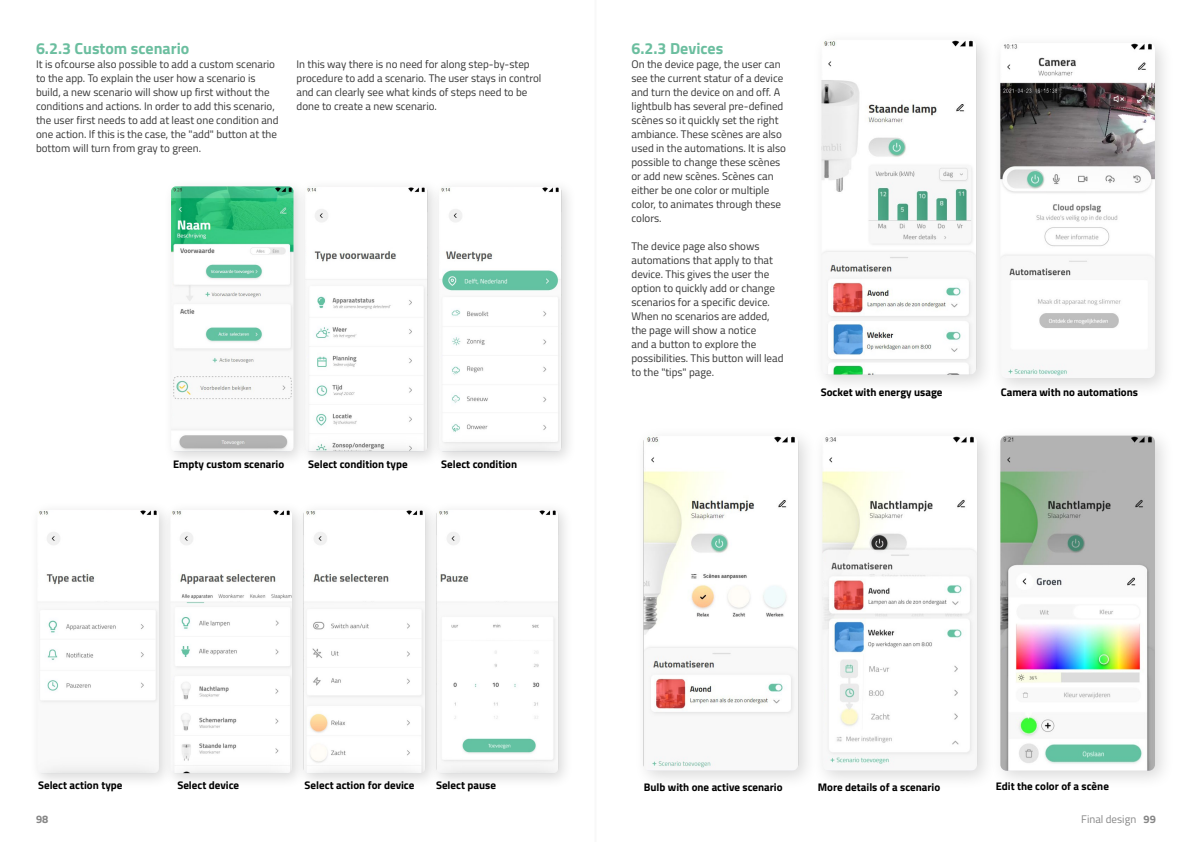
<style>
.page{position:relative;width:1191px;height:842px;background:#fff}
.page>*{position:absolute;margin:0;border:0;box-sizing:border-box;transform-origin:0 0}
.t1{font:700 16px "Titillium Web";color:#6bbe9f}
.t2{font:11px/14px "Titillium Web";color:#363636}
.t3{font:700 11px "Titillium Web";color:#000}
.t4{font:11px "Titillium Web";color:#878787}
.t5{font:700 11px "Titillium Web";color:#878787}
.s1{font-weight:700}
</style>
<div class="page">
<hr style="left:594px;top:0;width:2px;height:842px;background:#f8f8f8">
<div style="left:297px;top:178px;width:146px;height:290px;background:#000;opacity:.15"></div>
<img style="left:309px;top:186px;width:118px;height:266px">
<div style="left:430px;top:178px;width:147px;height:290px;background:#000;opacity:.15"></div>
<img style="left:439px;top:186px;width:122px;height:266px">
<div style="left:29px;top:501px;width:146px;height:288px;background:#000;opacity:.15"></div>
<img style="left:37px;top:510px;width:122px;height:263px">
<div style="left:162px;top:501px;width:146px;height:288px;background:#000;opacity:.15"></div>
<img style="left:170px;top:510px;width:122px;height:263px">
<div style="left:295px;top:501px;width:146px;height:288px;background:#000;opacity:.15"></div>
<img style="left:303px;top:510px;width:122px;height:263px">
<div style="left:428px;top:501px;width:146px;height:288px;background:#000;opacity:.15"></div>
<img style="left:436px;top:510px;width:122px;height:263px">
<div style="left:163px;top:178px;width:146px;height:290px;background:#000;opacity:.15"></div>
<img style="left:171px;top:186px;width:122px;height:266px">
<div style="left:633px;top:425px;width:185px;height:366px;background:#000;opacity:.15"></div>
<img style="left:643px;top:436px;width:155px;height:335px">
<div style="left:812px;top:425px;width:185px;height:366px;background:#000;opacity:.15"></div>
<img style="left:822px;top:436px;width:155px;height:335px">
<div style="left:990px;top:425px;width:185px;height:366px;background:#000;opacity:.15"></div>
<img style="left:1000px;top:436px;width:155px;height:335px">
<div style="left:990px;top:32px;width:185px;height:366px;background:#000;opacity:.15"></div>
<img style="left:1000px;top:43px;width:155px;height:335px">
<div style="left:811px;top:29px;width:185px;height:366px;background:#000;opacity:.15"></div>
<img style="left:821px;top:39px;width:155px;height:336px">
<h1 class="t1" style="left:36px;top:36px;width:155px">6.2.3 Custom scenario</h1>
<p class="t2" style="left:36px;top:57px;width:244px">It is ofcourse also possible to add a custom scenario to the app. To explain the user how a scenario is build, a new scenario will show up first without the conditions and actions. In order to add this scenario, the user first needs to add at least one condition and one action. If this is the case, the "add" button at the bottom will turn from gray to green.</p>
<p class="t2" style="left:296px;top:57px;width:246px">In this way there is no need for along step-by-step procedure to add a scenario. The user stays in control and can clearly see what kinds of steps need to be done to create a new scenario.</p>
<p class="t3" style="left:173px;top:455px;width:113px">Empty custom scenario</p>
<p class="t3" style="left:308px;top:455px;width:101px">Select condition type</p>
<p class="t3" style="left:441px;top:455px;width:77px">Select condition</p>
<h1 class="t1" style="left:631px;top:36px;width:93px">6.2.3 Devices</h1>
<p class="t2" style="left:631px;top:57px;width:156px">On the device page, the user can see the current statur of a device and turn the device on and off. A lightbulb has several pre-defined scènes so it quickly set the right ambiance. These scènes are also used in the automations. It is also possible to change these scènes or add new scènes. Scènes can either be one color or multiple color, to animates through these colors.</p>
<p class="t2" style="left:631px;top:239px;width:153px">The device page also shows automations that apply to that device. This gives the user the option to quickly add or change scenarios for a specific device.<br>When no scenarios are added, the page will show a notice<br>and a button to explore the possibilities. This button will lead to the "tips" page.</p>
<p class="t3" style="left:820px;top:383px;width:123px">Socket with energy usage</p>
<p class="t3" style="left:1000px;top:383px;width:139px">Camera with no automations</p>
<p class="t3" style="left:38px;top:777px;width:86px">Select action type</p>
<p class="t3" style="left:177px;top:777px;width:63px">Select device</p>
<p class="t3" style="left:304px;top:777px;width:111px">Select action for device</p>
<p class="t3" style="left:436px;top:777px;width:61px">Select pause</p>
<p class="t3" style="left:643px;top:779px;width:140px">Bulb with one active scenario</p>
<p class="t3" style="left:818px;top:779px;width:124px">More details of a scenario</p>
<p class="t3" style="left:995px;top:777px;width:115px">Edit the color of a scène</p>
<p class="t5" style="left:36px;top:811px;width:14px">98</p>
<p class="t4" style="left:1081px;top:811px;width:76px">Final design <span class="s1">99</span></p>
</div>
